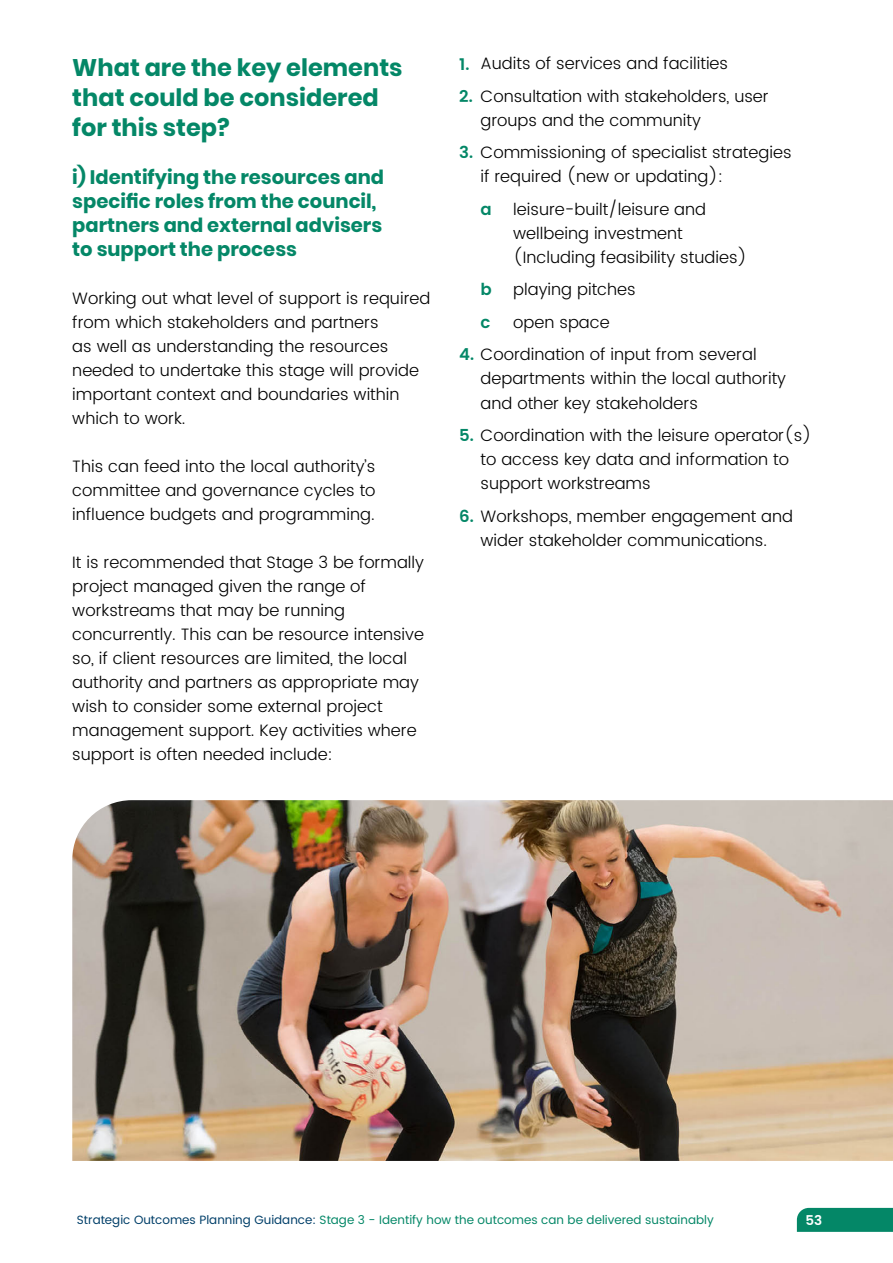
<style>
.page{position:relative;width:893px;height:1263px;background:#fff}
.page>*{position:absolute;margin:0;border:0;box-sizing:border-box;transform-origin:0 0}
._3_-_heading{font:700 24px/30px "Poppins";color:#048767}
._4_-_Heading{font:700 19.5px/24px "Poppins";color:#048767}
.Body_text{font:300 16.5px/24px "Poppins";color:#000}
.Body_text-2{font:600 16.5px "Poppins";color:#048767}
.t1{font:600 13.5px "Poppins";color:#fff}
.t2{font:12px "Poppins";color:#048767}
.s1{font-weight:600;color:#048767}
.s2{color:#003f69}
</style>
<div class="page">
<div style="left:797px;top:1208px;width:96px;height:24px;background:#048767"></div>
<img style="left:72px;top:800px;width:821px;height:361px">
<h3 class="_3_-_heading" style="left:72px;top:53px;width:332px">What are the key elements that could be considered for this step?</h3>
<h4 class="_4_-_Heading" style="left:72px;top:165px;width:313px">i) Identifying the resources and specific roles from the council, partners and external advisers to support the process</h4>
<p class="Body_text" style="left:72px;top:287px;width:360px">Working out what level of support is required from which stakeholders and partners<br>as well as understanding the resources needed to undertake this stage will provide important context and boundaries within which to work.</p>
<p class="Body_text" style="left:72px;top:455px;width:305px;text-align:justify">This can feed into the local authority’s committee and governance cycles to influence budgets and programming.</p>
<p class="Body_text" style="left:72px;top:551px;width:353px">It is recommended that Stage 3 be formally project managed given the range of workstreams that may be running</p>
<p class="Body_text" style="left:72px;top:623px;width:353px">concurrently. This can be resource intensive so, if client resources are limited, the local authority and partners as appropriate may wish to consider some external project management support. Key activities where support is often needed include:</p>
<p class="Body_text" style="left:459px;top:52px;width:270px"><span class="s1">1.</span> Audits of services and facilities</p>
<p class="Body_text" style="left:480px;top:85px;width:290px;text-indent:-21px"><span class="s1">2.</span> Consultation with stakeholders, user groups and the community</p>
<p class="Body_text" style="left:480px;top:141px;width:313px;text-indent:-21px"><span class="s1">3.</span> Commissioning of specialist strategies if required (new or updating):</p>
<p class="Body_text-2" style="left:480px;top:197px;width:13px">a</p>
<p class="Body_text" style="left:513px;top:198px;width:235px">leisure-built/leisure and wellbeing investment (Including feasibility studies)</p>
<p class="Body_text-2" style="left:480px;top:277px;width:13px">b</p>
<p class="Body_text" style="left:513px;top:278px;width:124px">playing pitches</p>
<p class="Body_text-2" style="left:480px;top:310px;width:11px">c</p>
<p class="Body_text" style="left:513px;top:311px;width:98px">open space</p>
<p class="Body_text" style="left:480px;top:343px;width:307px;text-indent:-21px"><span class="s1">4.</span> Coordination of input from several departments within the local authority and other key stakeholders</p>
<p class="Body_text" style="left:480px;top:424px;width:333px;text-indent:-21px"><span class="s1">5.</span> Coordination with the leisure operator(s) to access key data and information to support workstreams</p>
<p class="Body_text" style="left:459px;top:504px;width:335px;text-align:center"><span class="s1">6.</span> Workshops, member engagement and wider stakeholder communications.</p>
<p class="t2" style="left:77px;top:1211px;width:638px"><span class="s2">Strategic Outcomes Planning Guidance:</span> Stage 3 - Identify how the outcomes can be delivered sustainably</p>
<p class="t1" style="left:806px;top:1210px;width:18px">53</p>
</div>
